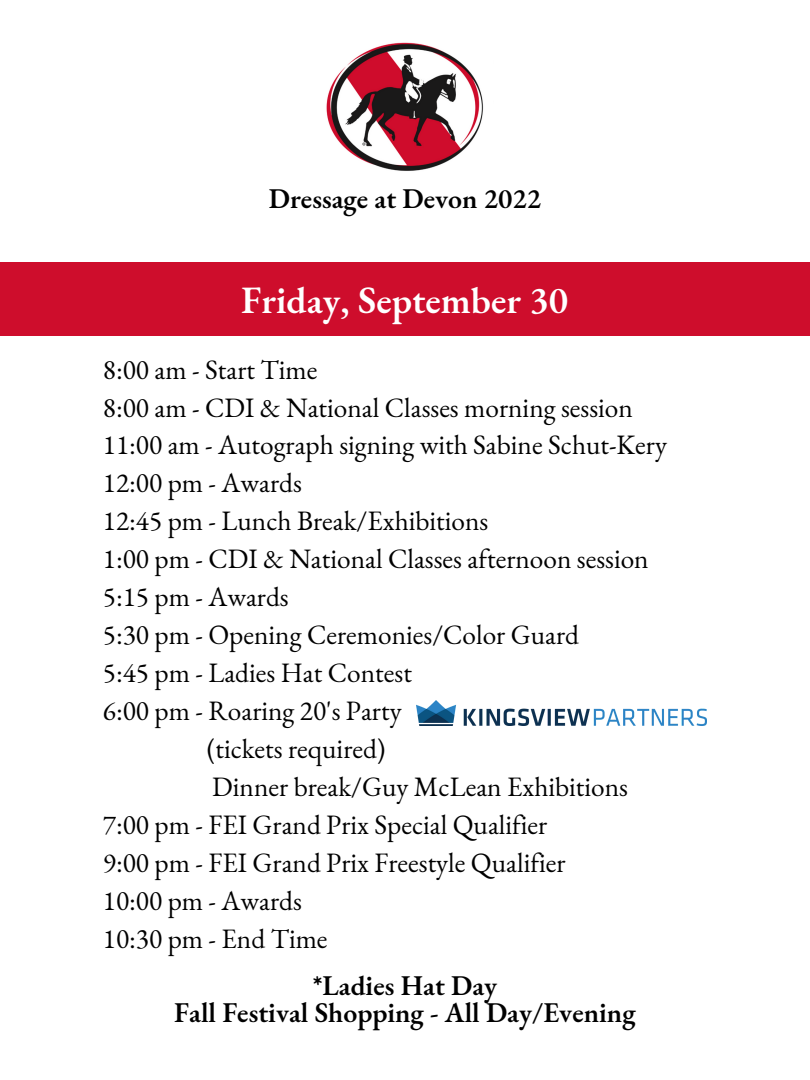
<style>
.page{position:relative;width:810px;height:1080px;background:#fff}
.page>*{position:absolute;margin:0;border:0;box-sizing:border-box;transform-origin:0 0}
.t1{font:600 37.75px "EB Garamond";color:#fff}
.t2{font:600 27.88px/27.1px "EB Garamond";color:#000;text-align:center}
.t3{font:27.31px "EB Garamond";color:#000}
</style>
<div class="page">
<img style="left:326px;top:42px;width:157px;height:129px">
<div style="left:0;top:263px;width:810px;height:73px;background:#ce0d2c"></div>
<img style="left:417px;top:701px;width:290px;height:25px">
<p class="t2" style="left:269px;top:184px;width:274px">Dressage at Devon 2022</p>
<h1 class="t1" style="left:241px;top:275px;width:329px">Friday, September 30</h1>
<p class="t3" style="left:103px;top:351px;width:216px">8:00 am - Start Time</p>
<p class="t3" style="left:103px;top:389px;width:532px">8:00 am - CDI &amp; National Classes morning session</p>
<p class="t3" style="left:103px;top:427px;width:566px">11:00 am - Autograph signing with Sabine Schut-Kery</p>
<p class="t3" style="left:103px;top:465px;width:200px">12:00 pm - Awards</p>
<p class="t3" style="left:103px;top:503px;width:387px">12:45 pm - Lunch Break/Exhibitions</p>
<p class="t3" style="left:103px;top:541px;width:547px">1:00 pm - CDI &amp; National Classes afternoon session</p>
<p class="t3" style="left:103px;top:579px;width:187px">5:15 pm - Awards</p>
<p class="t3" style="left:103px;top:617px;width:478px">5:30 pm - Opening Ceremonies/Color Guard</p>
<p class="t3" style="left:103px;top:655px;width:310px">5:45 pm - Ladies Hat Contest</p>
<p class="t3" style="left:103px;top:693px;width:300px">6:00 pm - Roaring 20's Party</p>
<p class="t3" style="left:207px;top:731px;width:180px">(tickets required)</p>
<p class="t3" style="left:212px;top:769px;width:417px">Dinner break/Guy McLean Exhibitions</p>
<p class="t3" style="left:103px;top:807px;width:446px">7:00 pm - FEI Grand Prix Special Qualifier</p>
<p class="t3" style="left:103px;top:845px;width:464px">9:00 pm - FEI Grand Prix Freestyle Qualifier</p>
<p class="t3" style="left:103px;top:883px;width:200px">10:00 pm - Awards</p>
<p class="t3" style="left:103px;top:921px;width:226px">10:30 pm - End Time</p>
<p class="t2" style="left:174px;top:972px;width:463px">*Ladies Hat Day<br>Fall Festival Shopping - All Day/Evening</p>
</div>
